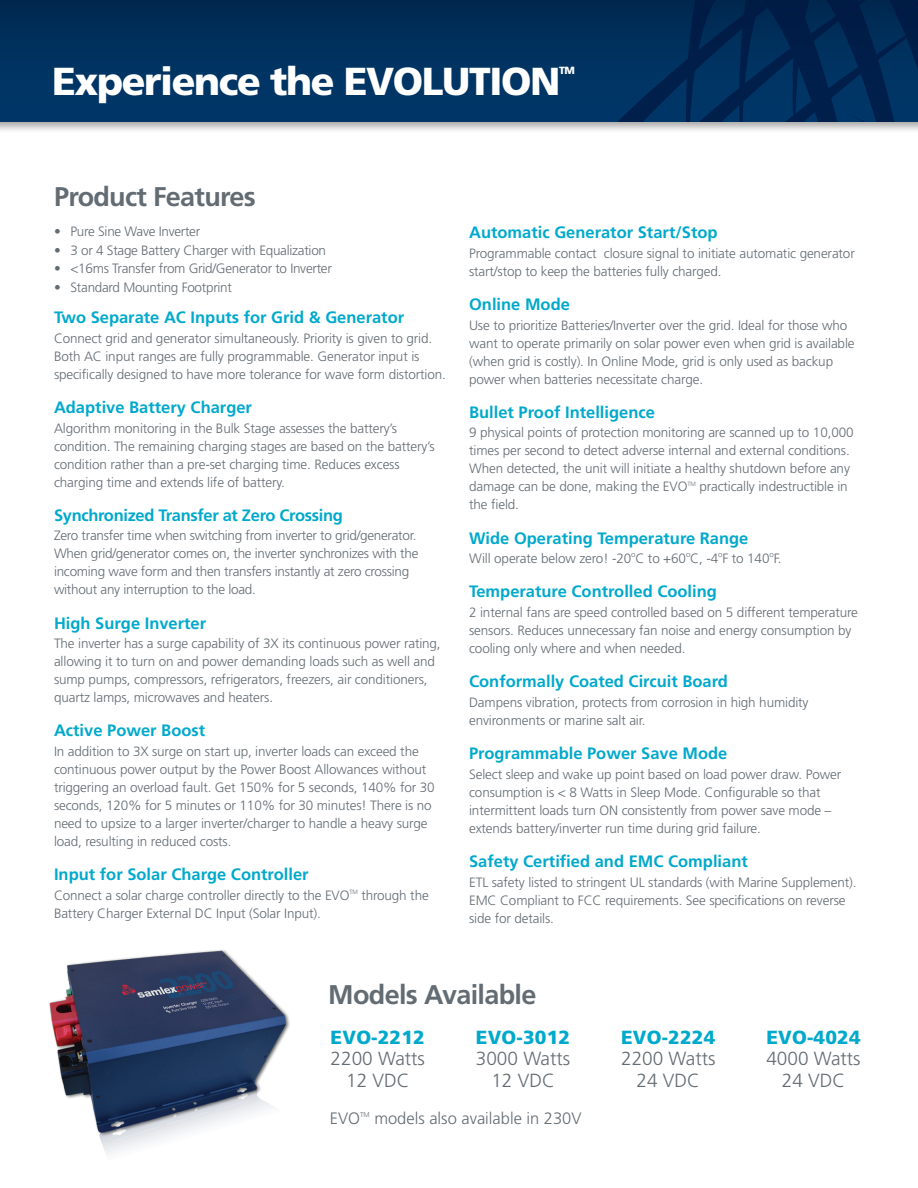
<style>
.page{position:relative;width:918px;height:1188px;background:#fff}
.page>*{position:absolute;margin:0;border:0;box-sizing:border-box;transform-origin:0 0}
.t1{font:900 39px "Frutiger LT Std";letter-spacing:-.035em;color:#fff}
.t2{font:700 27px "Frutiger LT Std";letter-spacing:-.025em;color:#636c73}
.Table_text_-_MMK2{font:300 19.05px "Frutiger LT Std";color:#636c73}
.Table_text_-_MMK2-2{font:900 19.05px "Frutiger LT Std";letter-spacing:.01em;color:#00a9cc}
.t3{font:700 16.5px "Frutiger LT Std";color:#00a9cc}
.t4{font:700 16.5px "Frutiger LT Std";letter-spacing:-.02em;color:#00a9cc}
.Table_text_-_MMK2-3{font:300 16.5px "Frutiger LT Std";color:#636c73}
.t5{font:300 13.5px/18px "Frutiger LT Std";letter-spacing:-.01em;color:#636c73}
.t6{font:900 10.5px "Frutiger LT Std";color:#fff}
.Table_text_-_MMK2-4{font:300 7.05px "Frutiger LT Std";color:#636c73}
</style>
<div class="page">
<div style="left:0;top:0;width:918px;height:134px;background:#231f20;opacity:.4"></div>
<div style="left:0;top:0;width:918px;height:122px;background:linear-gradient(to bottom,#002a52,#00386b)"></div>
<img style="left:49px;top:949px;width:241px;height:205px">
<svg style="left:500px;top:0;width:418px;height:122px;background:#002c58"></svg>
<p class="t1" style="left:52px;top:58px;width:510px">Experience the EVOLUTION</p>
<p class="t6" style="left:559px;top:64px;width:17px">TM</p>
<p class="t2" style="left:54px;top:181px;width:203px">Product Features</p>
<p class="t5" style="left:54px;top:223px;width:148px">• Pure Sine Wave Inverter</p>
<p class="t5" style="left:54px;top:241px;width:274px">• 3 or 4 Stage Battery Charger with Equalization</p>
<p class="t5" style="left:54px;top:260px;width:279px">• &lt;16ms Transfer from Grid/Generator to Inverter</p>
<p class="t5" style="left:54px;top:279px;width:180px">• Standard Mounting Footprint</p>
<p class="t3" style="left:54px;top:308px;width:352px">Two Separate AC Inputs for Grid &amp; Generator</p>
<p class="t5" style="left:54px;top:329px;width:393px">Connect grid and generator simultaneously. Priority is given to grid.<br>Both AC input ranges are fully programmable. Generator input is specifically designed to have more tolerance for wave form distortion.</p>
<p class="t3" style="left:54px;top:397px;width:200px">Adaptive Battery Charger</p>
<p class="t5" style="left:54px;top:419px;width:382px">Algorithm monitoring in the Bulk Stage assesses the battery’s condition. The remaining charging stages are based on the battery’s condition rather than a pre-set charging time. Reduces excess charging time and extends life of battery.</p>
<p class="t4" style="left:54px;top:505px;width:290px">Synchronized Transfer at Zero Crossing</p>
<p class="t5" style="left:54px;top:527px;width:366px">Zero transfer time when switching from inverter to grid/generator.<br>When grid/generator comes on, the inverter synchronizes with the incoming wave form and then transfers instantly at zero crossing without any interruption to the load.</p>
<p class="t3" style="left:54px;top:613px;width:154px">High Surge Inverter</p>
<p class="t5" style="left:54px;top:635px;width:388px">The inverter has a surge capability of 3X its continuous power rating, allowing it to turn on and power demanding loads such as well and sump pumps, compressors, refrigerators, freezers, air conditioners, quartz lamps, microwaves and heaters.</p>
<p class="t3" style="left:54px;top:721px;width:153px">Active Power Boost</p>
<p class="t5" style="left:54px;top:743px;width:382px">In addition to 3X surge on start up, inverter loads can exceed the continuous power output by the Power Boost Allowances without triggering an overload fault. Get 150% for 5 seconds, 140% for 30 seconds, 120% for 5 minutes or 110% for 30 minutes! There is no need to upsize to a larger inverter/charger to handle a heavy surge load, resulting in reduced costs.</p>
<p class="t3" style="left:54px;top:865px;width:256px">Input for Solar Charge Controller</p>
<p class="t5" style="left:54px;top:886px;width:376px">Connect a solar charge controller directly to the EVO<sup>TM</sup> through the<br>Battery Charger External DC Input (Solar Input).</p>
<p class="t3" style="left:469px;top:223px;width:250px">Automatic Generator Start/Stop</p>
<p class="t5" style="left:469px;top:244px;width:387px">Programmable contact closure signal to initiate automatic generator start/stop to keep the batteries fully charged.</p>
<p class="t3" style="left:469px;top:295px;width:102px">Online Mode</p>
<p class="t5" style="left:469px;top:316px;width:387px">Use to prioritize Batteries/Inverter over the grid. Ideal for those who want to operate primarily on solar power even when grid is available (when grid is costly). In Online Mode, grid is only used as backup power when batteries necessitate charge.</p>
<p class="t3" style="left:469px;top:402px;width:187px">Bullet Proof Intelligence</p>
<p class="t5" style="left:469px;top:424px;width:386px">9 physical points of protection monitoring are scanned up to 10,000 times per second to detect adverse internal and external conditions.<br>When detected, the unit will initiate a healthy shutdown before any damage can be done, making the EVO<sup>TM</sup> practically indestructible in the field.</p>
<p class="t3" style="left:469px;top:528px;width:281px">Wide Operating Temperature Range</p>
<p class="t5" style="left:469px;top:550px;width:314px">Will operate below zero! -20<sup>o</sup>C to +60<sup>o</sup>C, -4<sup>o</sup>F to 140<sup>o</sup>F.</p>
<p class="t3" style="left:469px;top:582px;width:249px">Temperature Controlled Cooling</p>
<p class="t5" style="left:469px;top:604px;width:390px">2 internal fans are speed controlled based on 5 different temperature sensors. Reduces unnecessary fan noise and energy consumption by cooling only where and when needed.</p>
<p class="t3" style="left:469px;top:672px;width:260px">Conformally Coated Circuit Board</p>
<p class="t5" style="left:469px;top:693px;width:341px">Dampens vibration, protects from corrosion in high humidity environments or marine salt air.</p>
<p class="t3" style="left:469px;top:744px;width:260px">Programmable Power Save Mode</p>
<p class="t5" style="left:469px;top:765px;width:374px">Select sleep and wake up point based on load power draw. Power consumption is &lt; 8 Watts in Sleep Mode. Configurable so that intermittent loads turn ON consistently from power save mode – extends battery/inverter run time during grid failure.</p>
<p class="t3" style="left:469px;top:851px;width:280px">Safety Certified and EMC Compliant</p>
<p class="t5" style="left:469px;top:873px;width:389px">ETL safety listed to stringent UL standards (with Marine Supplement).<br>EMC Compliant to FCC requirements. See specifications on reverse side for details.</p>
<p class="t2" style="left:328px;top:978px;width:210px">Models Available</p>
<p class="Table_text_-_MMK2-2" style="left:331px;top:1025px;width:96px">EVO-2212</p>
<p class="Table_text_-_MMK2" style="left:331px;top:1048px;width:96px">2200 Watts</p>
<p class="Table_text_-_MMK2" style="left:346px;top:1070px;width:65px">12 VDC</p>
<p class="Table_text_-_MMK2-2" style="left:476px;top:1025px;width:96px">EVO-3012</p>
<p class="Table_text_-_MMK2" style="left:476px;top:1048px;width:96px">3000 Watts</p>
<p class="Table_text_-_MMK2" style="left:491px;top:1070px;width:65px">12 VDC</p>
<p class="Table_text_-_MMK2-3" style="left:330px;top:1109px;width:32px">EVO</p>
<p class="Table_text_-_MMK2-4" style="left:360px;top:1110px;width:11px">TM</p>
<p class="Table_text_-_MMK2-3" style="left:374px;top:1109px;width:209px">models also available in 230V</p>
<p class="Table_text_-_MMK2-2" style="left:621px;top:1025px;width:96px">EVO-2224</p>
<p class="Table_text_-_MMK2" style="left:621px;top:1048px;width:96px">2200 Watts</p>
<p class="Table_text_-_MMK2" style="left:637px;top:1070px;width:65px">24 VDC</p>
<p class="Table_text_-_MMK2-2" style="left:766px;top:1025px;width:96px">EVO-4024</p>
<p class="Table_text_-_MMK2" style="left:766px;top:1048px;width:96px">4000 Watts</p>
<p class="Table_text_-_MMK2" style="left:782px;top:1070px;width:65px">24 VDC</p>
</div>
